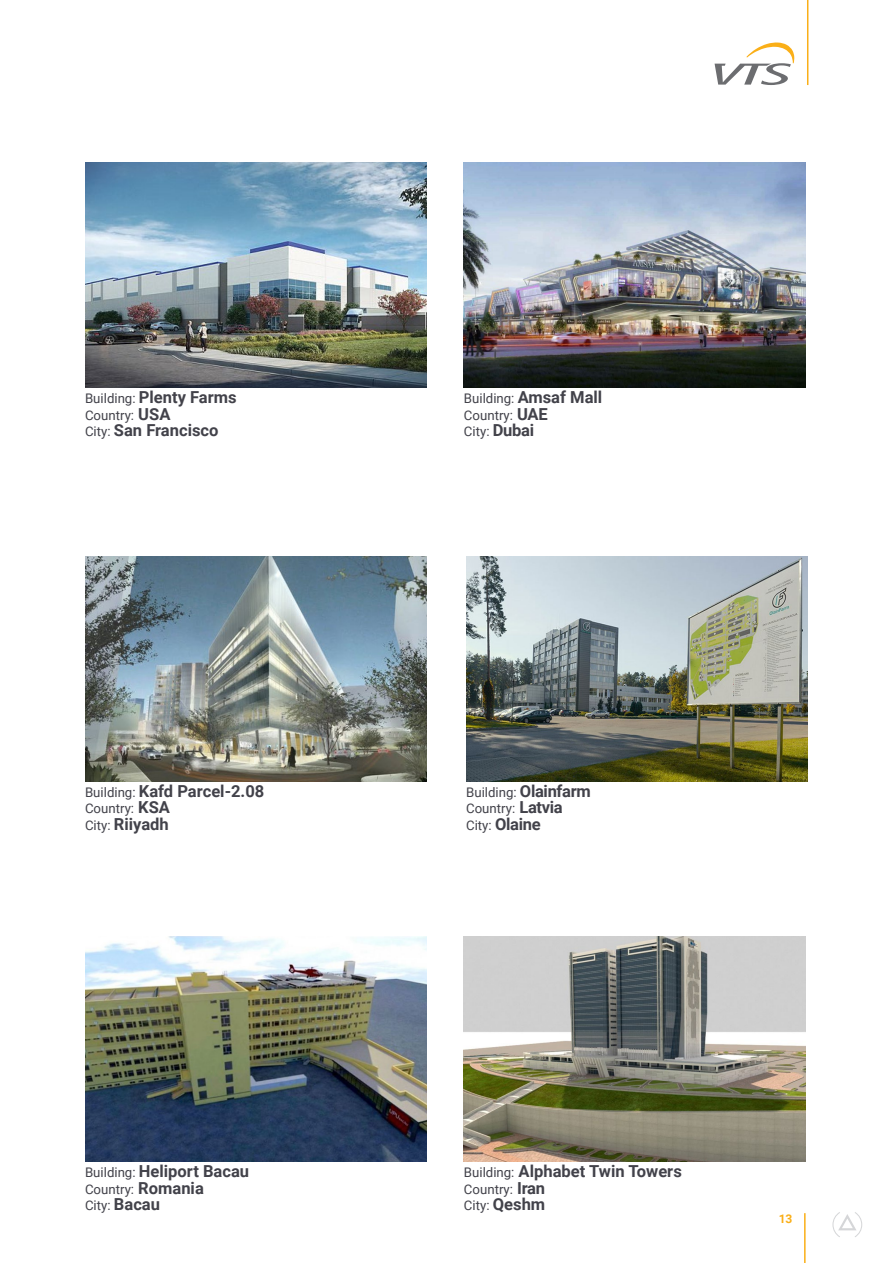
<style>
.page{position:relative;width:893px;height:1263px;background:#fff}
.page>*{position:absolute;margin:0;border:0;box-sizing:border-box;transform-origin:0 0}
.tekst_caly{font:700 16.5px "Roboto";color:#42424a}
.tekst_caly-2{font:13.2px "Roboto";color:#42424a}
.t1{font:700 12px "Roboto";color:#faaf18}
.s1{font-weight:400;font-size:13.2px}
.s2{font-weight:700;font-size:16.5px}
</style>
<div class="page">
<svg style="left:832px;top:1212px;width:30px;height:25px"></svg>
<hr style="left:804px;top:1213px;width:2px;height:50px;background:#faaf18">
<svg style="left:715px;top:42px;width:79px;height:43px"></svg>
<hr style="left:807px;top:0;width:1px;height:85px;background:#faaf18">
<img style="left:466px;top:556px;width:342px;height:225px">
<img style="left:85px;top:556px;width:342px;height:225px">
<img style="left:464px;top:936px;width:341px;height:225px">
<img style="left:85px;top:162px;width:342px;height:226px">
<img style="left:464px;top:162px;width:342px;height:226px">
<img style="left:85px;top:936px;width:342px;height:225px">
<p class="tekst_caly" style="left:85px;top:386px;width:153px"><span class="s1">Building:</span> Plenty Farms</p>
<p class="tekst_caly-2" style="left:85px;top:406px;width:87px">Country: <span class="s2">USA</span></p>
<p class="tekst_caly" style="left:85px;top:419px;width:135px"><span class="s1">City:</span> San Francisco</p>
<p class="tekst_caly" style="left:85px;top:779px;width:181px"><span class="s1">Building:</span> Kafd Parcel-2.08</p>
<p class="tekst_caly-2" style="left:85px;top:799px;width:87px">Country: <span class="s2">KSA</span></p>
<p class="tekst_caly" style="left:85px;top:812px;width:85px"><span class="s1">City:</span> Riiyadh</p>
<p class="tekst_caly" style="left:85px;top:1160px;width:166px"><span class="s1">Building:</span> Heliport Bacau</p>
<p class="tekst_caly-2" style="left:85px;top:1180px;width:120px">Country: <span class="s2">Romania</span></p>
<p class="tekst_caly-2" style="left:85px;top:1196px;width:77px">City: <span class="s2">Bacau</span></p>
<p class="tekst_caly-2" style="left:464px;top:389px;width:140px">Building: <span class="s2">Amsaf Mall</span></p>
<p class="tekst_caly-2" style="left:464px;top:406px;width:85px">Country: <span class="s2">UAE</span></p>
<p class="tekst_caly-2" style="left:464px;top:422px;width:72px">City: <span class="s2">Dubai</span></p>
<p class="tekst_caly-2" style="left:466px;top:783px;width:126px">Building: <span class="s2">Olainfarm</span></p>
<p class="tekst_caly-2" style="left:466px;top:799px;width:98px">Country: <span class="s2">Latvia</span></p>
<p class="tekst_caly" style="left:466px;top:812px;width:76px"><span class="s1">City:</span> Olaine</p>
<p class="tekst_caly" style="left:464px;top:1160px;width:219px"><span class="s1">Building:</span> Alphabet Twin Towers</p>
<p class="tekst_caly-2" style="left:464px;top:1180px;width:82px">Country: <span class="s2">Iran</span></p>
<p class="tekst_caly-2" style="left:464px;top:1196px;width:83px">City: <span class="s2">Qeshm</span></p>
<p class="t1" style="left:779px;top:1210px;width:15px">13</p>
</div>
